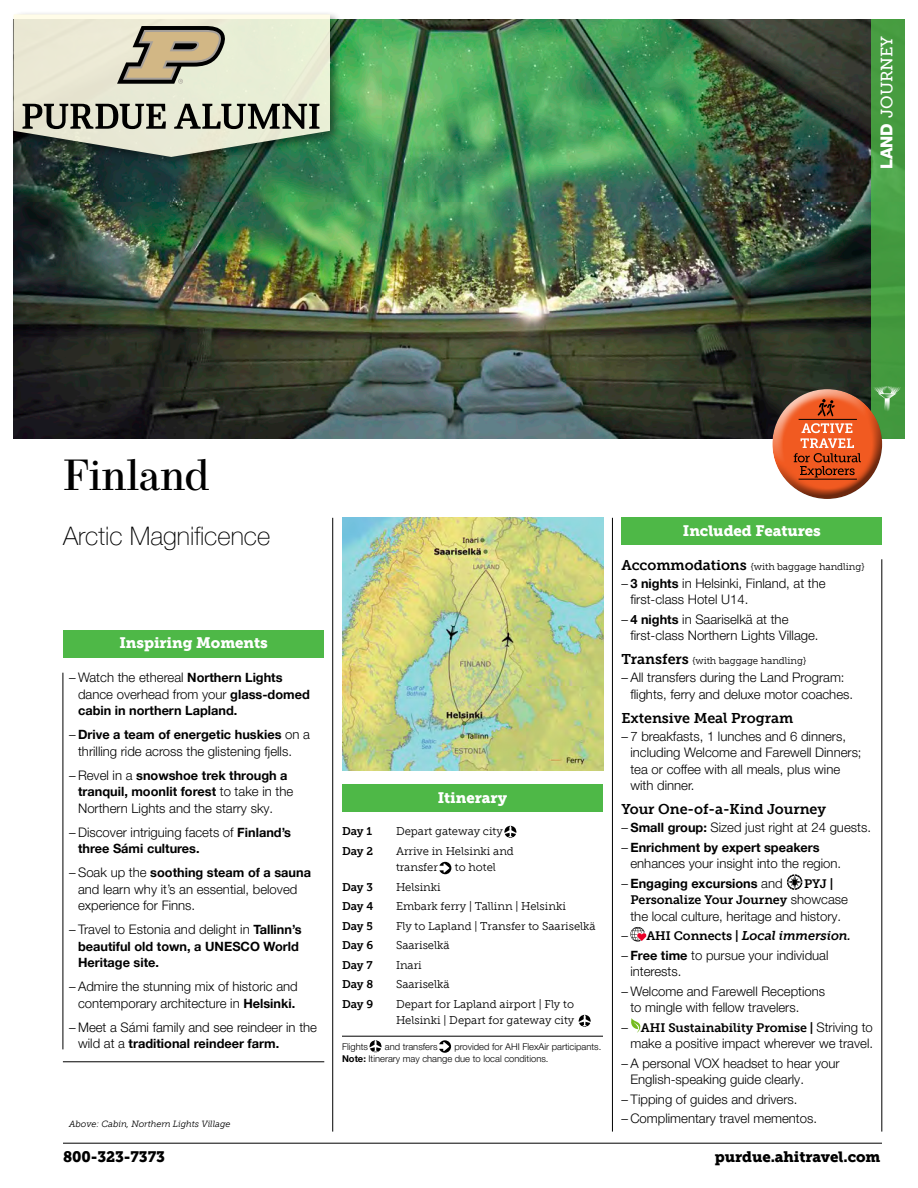
<style>
.page{position:relative;width:918px;height:1188px;background:#fff}
.page>*{position:absolute;margin:0;border:0;box-sizing:border-box;transform-origin:0 0}
.t1{font:500 43.5px "Operetta 8";color:#000}
.t2{font:100 25.5px "Helvetica Neue LT Pro";color:#000}
.t3{font:16.5px "Museo Slab 500";letter-spacing:-.005em;color:#fff}
.t4{font:15px "Museo Slab 900";letter-spacing:-.005em;color:#fff}
.t5{font:15px "Museo Slab 900";letter-spacing:-.005em;color:#000}
.t6{font:14.25px "Museo Slab 700";letter-spacing:-.005em;color:#000}
.t7{font:300 13.2px/16.5px "Helvetica Neue LT Pro";color:#000}
.t8{font:700 12.75px/16.5px "Helvetica Neue LT Pro";color:#000}
.t9{font:italic 12.75px "Museo Slab 700";letter-spacing:-.005em;color:#000}
.t10{font:12.3px/16.5px "Museo Slab 700";letter-spacing:-.005em;color:#000}
.t11{font:11.25px/16.5px "Museo Slab 300";color:#000}
.t12{font:11.25px "Museo Slab 700";letter-spacing:-.005em;color:#000}
.t13{font:9.75px "Museo Slab 300";letter-spacing:-.005em;color:#000}
.t14{font:300 9.3px/12px "Helvetica Neue LT Pro";color:#000}
.t15{font:italic 9px "Museo Slab 300";color:#000}
.s1{font-family:"Helvetica Neue LT Pro";font-weight:800}
.s2{font-family:"Museo Slab 700";font-size:14.25px}
.s3{font-weight:700;font-size:12.75px}
.s4{font-weight:300;font-size:13.2px}
.s5{font-family:"Helvetica Neue LT Pro";font-weight:300;font-size:13.2px}
.s6{font-family:"Helvetica Neue LT Pro";font-weight:300;font-style:normal;font-size:13.2px}
.s7{font-style:normal;font-size:12.3px}
.s8{font-weight:700}
</style>
<div class="page">
<img style="left:14px;top:19px;width:857px;height:420px">
<svg style="left:871px;top:19px;width:33px;height:420px;fill:#469b3f"></svg>
<div style="left:63px;top:630px;width:261px;height:28px;background:#4eb847"></div>
<div style="left:621px;top:518px;width:261px;height:27px;background:#4eb847"></div>
<img style="left:342px;top:518px;width:262px;height:253px">
<hr style="left:63px;top:1143px;width:819px;height:1px;background:#000">
<hr style="left:332px;top:518px;width:1px;height:614px;background:#000">
<hr style="left:612px;top:518px;width:1px;height:614px;background:#000">
<hr style="left:882px;top:559px;width:1px;height:573px;background:#000">
<hr style="left:63px;top:673px;width:1px;height:376px;background:#000">
<svg style="left:787px;top:874px;width:15px;height:16px"></svg>
<svg style="left:630px;top:927px;width:16px;height:15px"></svg>
<svg style="left:631px;top:1018px;width:9px;height:15px"></svg>
<div style="left:761px;top:379px;width:121px;height:97px;background:#fff;opacity:.75"></div>
<div style="left:771px;top:406px;width:122px;height:94px;background:#000;opacity:.55"></div>
<svg style="left:794px;top:423px;width:67px;height:55px"></svg>
<hr style="left:799px;top:419px;width:58px;height:1px;background:#000">
<hr style="left:799px;top:479px;width:58px;height:1px;background:#000">
<svg style="left:818px;top:399px;width:17px;height:17px"></svg>
<div style="left:342px;top:784px;width:261px;height:28px;background:#4eb847"></div>
<hr style="left:342px;top:1036px;width:261px;height:1px;background:#000">
<svg style="left:504px;top:826px;width:12px;height:12px"></svg>
<svg style="left:439px;top:862px;width:12px;height:12px"></svg>
<svg style="left:579px;top:1015px;width:12px;height:12px"></svg>
<svg style="left:370px;top:1040px;width:12px;height:12px"></svg>
<svg style="left:439px;top:1040px;width:12px;height:13px"></svg>
<svg style="left:873px;top:386px;width:28px;height:26px"></svg>
<hr style="left:63px;top:1062px;width:261px;height:1px;background:#000">
<div style="left:10px;top:11px;width:333px;height:158px;background:#000;opacity:.5"></div>
<svg style="left:14px;top:14px;width:316px;height:143px;fill:#e8e9d5"></svg>
<svg style="left:117px;top:26px;width:110px;height:58px"></svg>
<svg style="left:23px;top:104px;width:143px;height:25px"></svg>
<svg style="left:174px;top:104px;width:145px;height:25px"></svg>
<p class="t3" style="left:878px;top:169px;width:135px;rotate:-90deg"><span class="s1">LAND</span> JOURNEY</p>
<h1 class="t1" style="left:63px;top:450px;width:148px">Finland</h1>
<h2 class="t2" style="left:63px;top:521px;width:209px">Arctic Magnificence</h2>
<p class="t4" style="left:683px;top:522px;width:139px">Included Features</p>
<p class="t13" style="left:621px;top:561px;width:245px"><span class="s2">Accommodations</span> {with baggage handling}</p>
<p class="t7" style="left:630px;top:574px;width:197px;text-indent:-9px">– <span class="s3">3 nights</span> in Helsinki, Finland, at the first-class Hotel U14.</p>
<p class="t7" style="left:630px;top:610px;width:190px;text-indent:-9px">– <span class="s3">4 nights</span> in Saariselkä at the first-class Northern Lights Village.</p>
<p class="t13" style="left:621px;top:655px;width:186px"><span class="s2">Transfers</span> {with baggage handling}</p>
<p class="t7" style="left:630px;top:669px;width:224px;text-indent:-9px">– All transfers during the Land Program: flights, ferry and deluxe motor coaches.</p>
<p class="t6" style="left:621px;top:710px;width:173px">Extensive Meal Program</p>
<p class="t7" style="left:630px;top:727px;width:233px;text-indent:-9px">– 7 breakfasts, 1 lunches and 6 dinners, including Welcome and Farewell Dinners; tea or coffee with all meals, plus wine with dinner.</p>
<p class="t6" style="left:621px;top:801px;width:206px">Your One-of-a-Kind Journey</p>
<p class="t7" style="left:621px;top:819px;width:251px">– <span class="s3">Small group:</span> Sized just right at 24 guests.</p>
<p class="t8" style="left:621px;top:838px;width:200px"><span class="s4">–</span> Enrichment by expert speakers</p>
<p class="t7" style="left:630px;top:855px;width:212px">enhances your insight into the region.</p>
<p class="t8" style="left:621px;top:874px;width:163px"><span class="s4">–</span> Engaging excursions <span class="s4">and</span></p>
<p class="t4" style="left:119px;top:635px;width:150px">Inspiring Moments</p>
<p class="t7" style="left:78px;top:669px;width:233px;text-indent:-9px">– Watch the ethereal <span class="s3">Northern Lights </span>dance overhead from your <span class="s3">glass-domed</span></p>
<p class="t8" style="left:78px;top:702px;width:161px">cabin in northern Lapland.</p>
<p class="t8" style="left:69px;top:726px;width:242px"><span class="s4">–</span> Drive a team of energetic huskies <span class="s4">on a</span></p>
<p class="t7" style="left:78px;top:742px;width:215px">thrilling ride across the glistening fjells.</p>
<p class="t8" style="left:78px;top:767px;width:217px;text-indent:-9px"><span class="s4">– Revel in a</span> snowshoe trek through a tranquil, moonlit forest <span class="s4">to take in the</span></p>
<p class="t7" style="left:78px;top:799px;width:197px">Northern Lights and the starry sky.</p>
<p class="t7" style="left:69px;top:823px;width:224px">– Discover intriguing facets of <span class="s3">Finland’s</span></p>
<p class="t8" style="left:78px;top:840px;width:123px">three Sámi cultures.</p>
<p class="t8" style="left:69px;top:864px;width:243px"><span class="s4">– Soak up the</span> soothing steam of a sauna</p>
<p class="t7" style="left:78px;top:880px;width:221px">and learn why it’s an essential, beloved experience for Finns.</p>
<p class="t7" style="left:69px;top:921px;width:234px">– Travel to Estonia and delight in <span class="s3">Tallinn’s</span></p>
<p class="t8" style="left:78px;top:938px;width:222px">beautiful old town, a UNESCO World<br>Heritage site.</p>
<p class="t7" style="left:69px;top:978px;width:230px;text-align:center">– Admire the stunning mix of historic and contemporary architecture in <span class="s3">Helsinki.</span></p>
<p class="t7" style="left:69px;top:1018px;width:249px">– Meet a Sámi family and see reindeer in the</p>
<p class="t8" style="left:78px;top:1035px;width:203px"><span class="s4">wild at a</span> traditional reindeer farm.</p>
<p class="t4" style="left:438px;top:789px;width:71px">Itinerary</p>
<p class="t12" style="left:342px;top:825px;width:32px">Day 1</p>
<p class="t11" style="left:396px;top:823px;width:108px">Depart gateway city</p>
<p class="t12" style="left:342px;top:845px;width:33px">Day 2</p>
<p class="t11" style="left:396px;top:843px;width:119px">Arrive in Helsinki and transfer</p>
<p class="t11" style="left:455px;top:859px;width:43px">to hotel</p>
<p class="t10" style="left:630px;top:875px;width:219px;text-indent:174px">PYJ |<br>Personalize Your Journey <span class="s5">showcase</span></p>
<p class="t7" style="left:630px;top:907px;width:212px">the local culture, heritage and history.</p>
<p class="t9" style="left:621px;top:928px;width:231px"><span class="s6">–</span> <span class="s7">AHI Connects |</span> Local immersion.</p>
<p class="t7" style="left:630px;top:946px;width:200px;text-indent:-9px">– <span class="s3">Free time</span> to pursue your individual interests.</p>
<p class="t7" style="left:630px;top:982px;width:196px;text-indent:-9px">– Welcome and Farewell Receptions to mingle with fellow travelers.</p>
<p class="t10" style="left:621px;top:1019px;width:253px"><span class="s5">–</span> AHI Sustainability Promise | <span class="s5">Striving to</span></p>
<p class="t7" style="left:630px;top:1035px;width:244px">make a positive impact wherever we travel.</p>
<p class="t7" style="left:630px;top:1054px;width:211px;text-indent:-9px">– A personal VOX headset to hear your<br>English-speaking guide clearly.</p>
<p class="t7" style="left:621px;top:1090px;width:178px">– Tipping of guides and drivers.</p>
<p class="t7" style="left:621px;top:1110px;width:197px">– Complimentary travel mementos.</p>
<p class="t12" style="left:342px;top:881px;width:33px">Day 3</p>
<p class="t11" style="left:396px;top:879px;width:46px">Helsinki</p>
<p class="t12" style="left:342px;top:900px;width:33px">Day 4</p>
<p class="t11" style="left:396px;top:898px;width:171px">Embark ferry | Tallinn | Helsinki</p>
<p class="t12" style="left:342px;top:920px;width:33px">Day 5</p>
<p class="t11" style="left:396px;top:918px;width:201px">Fly to Lapland | Transfer to Saariselkä</p>
<p class="t12" style="left:342px;top:939px;width:33px">Day 6</p>
<p class="t11" style="left:396px;top:937px;width:55px">Saariselkä</p>
<p class="t12" style="left:342px;top:959px;width:32px">Day 7</p>
<p class="t11" style="left:396px;top:957px;width:27px">Inari</p>
<p class="t12" style="left:342px;top:978px;width:33px">Day 8</p>
<p class="t11" style="left:396px;top:976px;width:55px">Saariselkä</p>
<p class="t12" style="left:342px;top:998px;width:33px">Day 9</p>
<p class="t11" style="left:396px;top:996px;width:180px">Depart for Lapland airport | Fly to<br>Helsinki | Depart for gateway city</p>
<p class="t14" style="left:342px;top:1040px;width:28px">Flights</p>
<p class="t14" style="left:385px;top:1040px;width:54px">and transfers</p>
<p class="t14" style="left:342px;top:1040px;width:261px;text-indent:112px">provided for AHI FlexAir participants.<br><span class="s8">Note:</span> Itinerary may change due to local conditions.</p>
<p class="t15" style="left:69px;top:1119px;width:163px">Above: Cabin, Northern Lights Village</p>
<p class="t5" style="left:63px;top:1148px;width:104px">800-323-7373</p>
<p class="t5" style="left:715px;top:1148px;width:167px">purdue.ahitravel.com</p>
</div>
